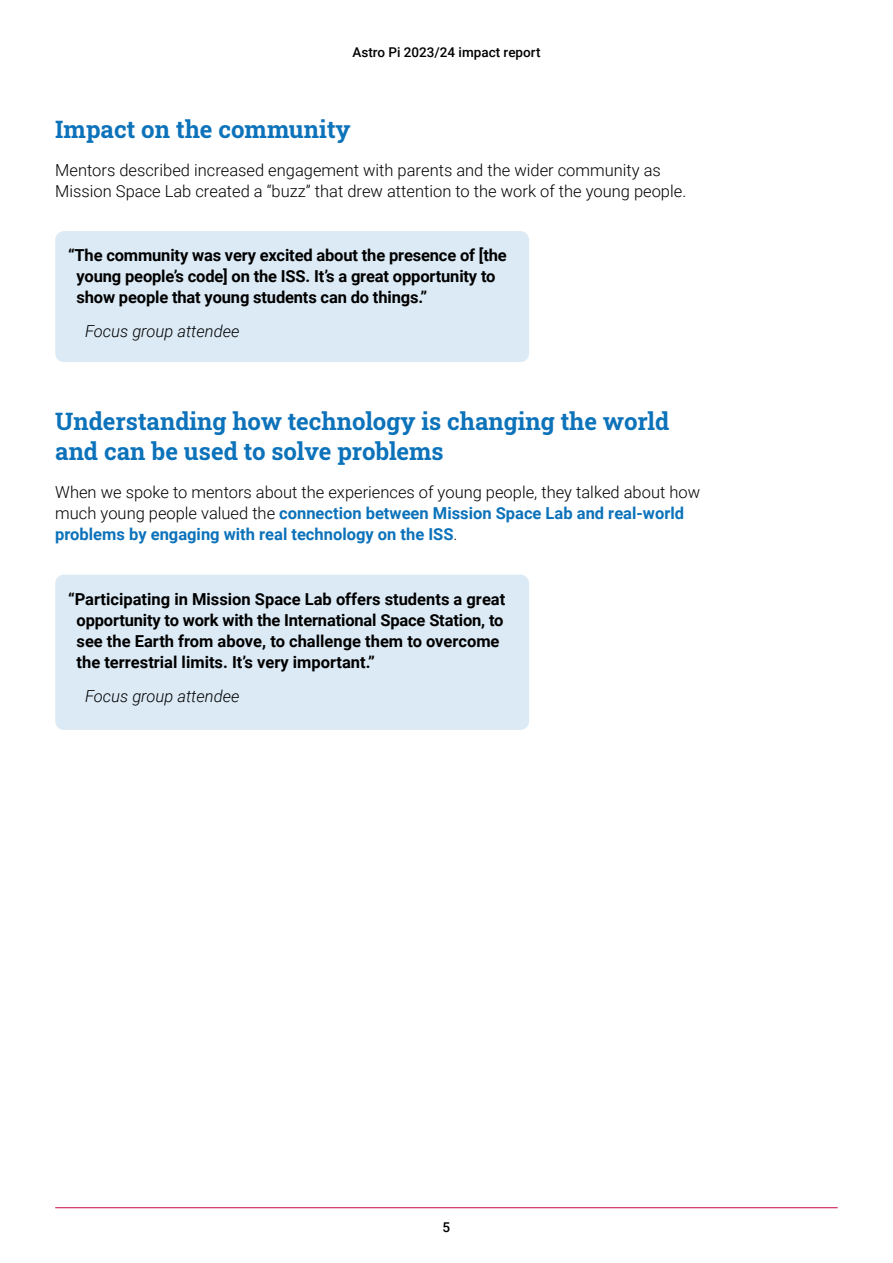
<style>
.page{position:relative;width:893px;height:1263px;background:#fff}
.page>*{position:absolute;margin:0;border:0;box-sizing:border-box;transform-origin:0 0}
.t1{font:700 24px/30px "Roboto Slab";color:#0c72ba}
.t2{font:700 16.5px/21px "Roboto";letter-spacing:-.01em;color:#000}
.t3{font:300 16.5px/21px "Roboto";color:#000}
.t4{font:italic 300 16.5px "Roboto";color:#000}
.t5{font:500 13.5px "Roboto";color:#000}
.s1{font-weight:700;color:#0c72ba}
</style>
<div class="page">
<hr style="left:55px;top:1207px;width:783px;height:1px;background:#cd2355">
<div style="left:55px;top:231px;width:474px;height:131px;background:#dbeaf5;border-radius:9px"></div>
<div style="left:55px;top:575px;width:474px;height:155px;background:#dbeaf5;border-radius:9px"></div>
<p class="t5" style="left:352px;top:42px;width:190px">Astro Pi 2023/24 impact report</p>
<h1 class="t1" style="left:55px;top:114px;width:297px">Impact on the community</h1>
<p class="t3" style="left:55px;top:159px;width:632px">Mentors described increased engagement with parents and the wider community as<br>Mission Space Lab created a “buzz” that drew attention to the work of the young people.</p>
<p class="t2" style="left:77px;top:244px;width:432px;text-indent:-8px">“The community was very excited about the presence of [the young people’s code] on the ISS. It’s a great opportunity to show people that young students can do things.”</p>
<p class="t4" style="left:85px;top:320px;width:156px">Focus group attendee</p>
<h1 class="t1" style="left:55px;top:405px;width:615px">Understanding how technology is changing the world and can be used to solve problems</h1>
<p class="t3" style="left:55px;top:481px;width:646px">When we spoke to mentors about the experiences of young people, they talked about how much young people valued the <span class="s1">connection between Mission Space Lab and real-world problems by engaging with real technology on the ISS</span>.</p>
<p class="t2" style="left:77px;top:588px;width:430px;text-indent:-8px">“Participating in Mission Space Lab offers students a great opportunity to work with the International Space Station, to see the Earth from above, to challenge them to overcome the terrestrial limits. It’s very important.”</p>
<p class="t4" style="left:85px;top:684px;width:156px">Focus group attendee</p>
<p class="t5" style="left:443px;top:1218px;width:9px">5</p>
</div>
